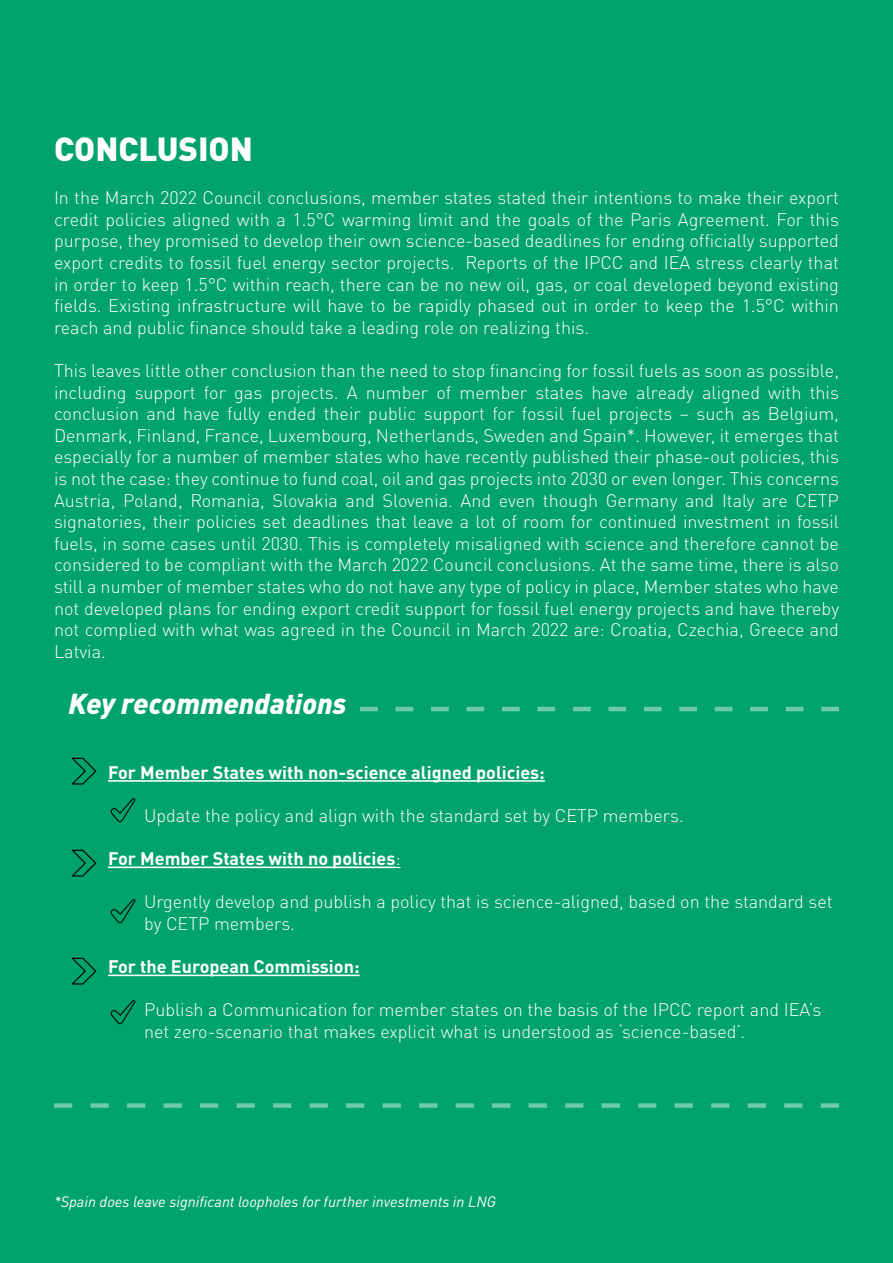
<style>
.page{position:relative;width:893px;height:1263px;background:#00a36c}
.page>*{position:absolute;margin:0;border:0;box-sizing:border-box;transform-origin:0 0}
.t1{font:900 33px "DIN Pro";color:#fff}
.t2{font:italic 900 28.5px "DIN Pro";color:#fff}
.bullet_recs{font:300 18px/21.6px "DIN Pro";color:#fff;text-align:justify}
.bullet_points{font:700 18px "DIN Pro";color:#fff}
.t3{font:italic 15px "DIN Pro";color:#fff}
.s1{font-weight:300}
</style>
<div class="page">
<hr style="left:108px;top:780px;width:437px;height:2px;background:#fff">
<hr style="left:108px;top:866px;width:287px;height:2px;background:#fff">
<hr style="left:108px;top:974px;width:252px;height:2px;background:#fff">
<svg style="left:360px;top:707px;width:479px;height:4px"></svg>
<svg style="left:54px;top:1103px;width:785px;height:5px"></svg>
<img style="left:71px;top:757px;width:26px;height:27px">
<img style="left:71px;top:957px;width:26px;height:27px">
<img style="left:110px;top:798px;width:26px;height:25px">
<img style="left:110px;top:1000px;width:26px;height:25px">
<img style="left:110px;top:899px;width:26px;height:25px">
<img style="left:71px;top:849px;width:26px;height:27px">
<p class="t1" style="left:54px;top:121px;width:200px">CONCLUSION</p>
<p class="bullet_recs" style="left:54px;top:185px;width:786px">In the March 2022 Council conclusions, member states stated their intentions to make their export credit policies aligned with a 1.5°C warming limit and the goals of the Paris Agreement. For this purpose, they promised to develop their own science-based deadlines for ending officially supported export credits to fossil fuel energy sector projects. Reports of the IPCC and IEA stress clearly that in order to keep 1.5°C within reach, there can be no new oil, gas, or coal developed beyond existing fields. Existing infrastructure will have to be rapidly phased out in order to keep the 1.5°C within reach and public finance should take a leading role on realizing this.</p>
<p class="bullet_recs" style="left:54px;top:358px;width:787px">This leaves little other conclusion than the need to stop financing for fossil fuels as soon as possible, including support for gas projects. A number of member states have already aligned with this conclusion and have fully ended their public support for fossil fuel projects – such as Belgium, Denmark, Finland, France, Luxembourg, Netherlands, Sweden and Spain*. However, it emerges that especially for a number of member states who have recently published their phase-out policies, this is not the case: they continue to fund coal, oil and gas projects into 2030 or even longer. This concerns Austria, Poland, Romania, Slovakia and Slovenia. And even though Germany and Italy are CETP signatories, their policies set deadlines that leave a lot of room for continued investment in fossil fuels, in some cases until 2030. This is completely misaligned with science and therefore cannot be considered to be compliant with the March 2022 Council conclusions. At the same time, there is also still a number of member states who do not have any type of policy in place, Member states who have not developed plans for ending export credit support for fossil fuel energy projects and have thereby not complied with what was agreed in the Council in March 2022 are: Croatia, Czechia, Greece and Latvia.</p>
<p class="t2" style="left:69px;top:679px;width:279px">Key recommendations</p>
<p class="bullet_points" style="left:108px;top:757px;width:438px">For Member States with non-science aligned policies:</p>
<p class="bullet_recs" style="left:144px;top:803px;width:541px">Update the policy and align with the standard set by CETP members.</p>
<p class="bullet_points" style="left:108px;top:843px;width:294px">For Member States with no policies<span class="s1">:</span></p>
<p class="bullet_recs" style="left:144px;top:889px;width:690px">Urgently develop and publish a policy that is science-aligned, based on the standard set by CETP members.</p>
<p class="bullet_points" style="left:108px;top:951px;width:253px">For the European Commission:</p>
<p class="bullet_recs" style="left:144px;top:997px;width:679px">Publish a Communication for member states on the basis of the IPCC report and IEA’s net zero-scenario that makes explicit what is understood as ‘science-based’.</p>
<p class="t3" style="left:54px;top:1190px;width:444px">*Spain does leave significant loopholes for further investments in LNG</p>
</div>
